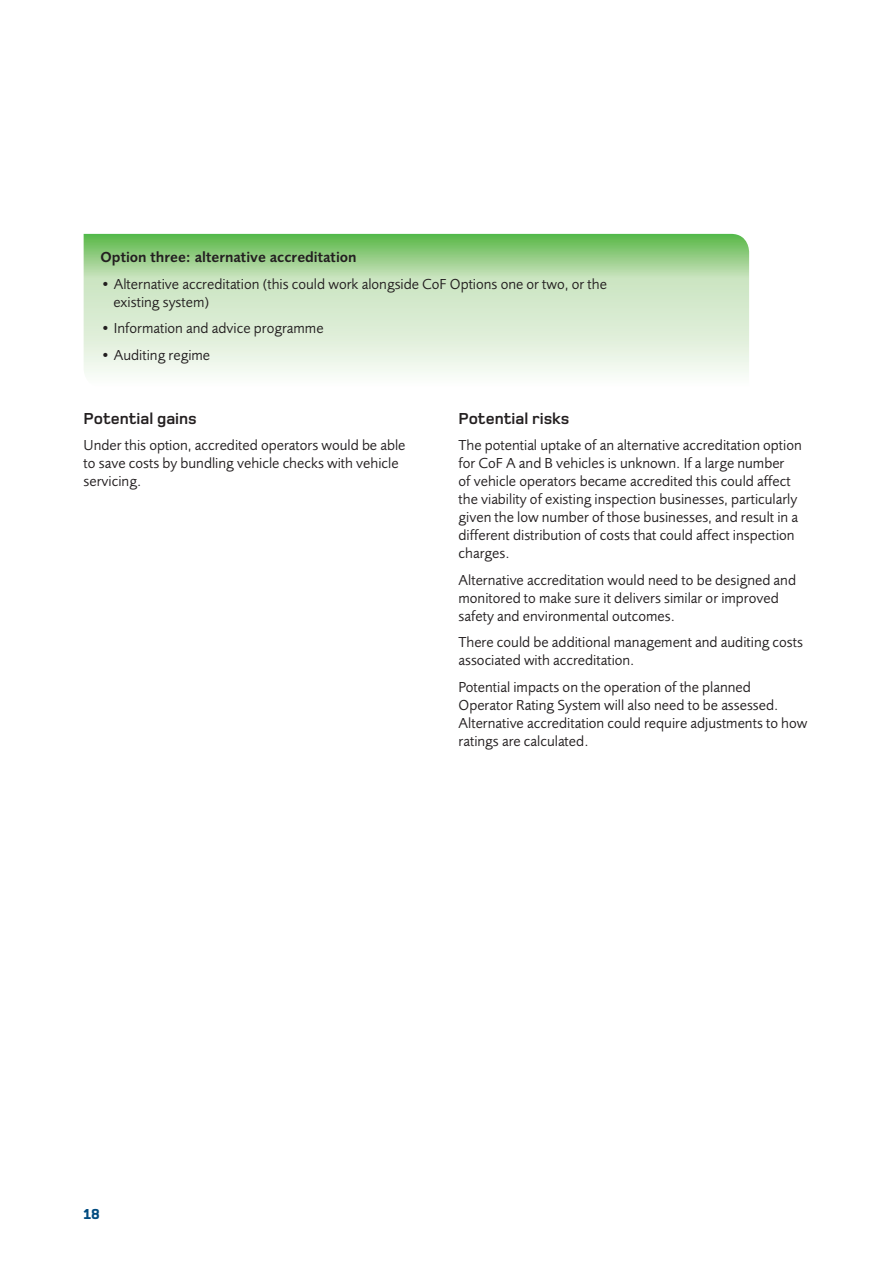
<style>
.page{position:relative;width:893px;height:1263px;background:#fff}
.page>*{position:absolute;margin:0;border:0;box-sizing:border-box;transform-origin:0 0}
.t1{font:700 16.5px "Foundry Monoline";color:#231f20}
.t2{font:15px/18px "Foundry Sans";color:#231f20}
.t3{font:600 15px "Foundry Sans";color:#231f20}
.t4{font:800 15px "Foundry Monoline";color:#004b80}
</style>
<div class="page">
<svg style="left:84px;top:234px;width:665px;height:140px;background:#c5e3bc"></svg>
<p class="t3" style="left:101px;top:248px;width:258px">Option three: alternative accreditation</p>
<p class="t2" style="left:113px;top:275px;width:495px;text-indent:-13px">• Alternative accreditation (this could work alongside CoF Options one or two, or the existing system)</p>
<p class="t2" style="left:101px;top:319px;width:224px">• Information and advice programme</p>
<p class="t2" style="left:101px;top:346px;width:111px">• Auditing regime</p>
<p class="t1" style="left:84px;top:410px;width:115px">Potential gains</p>
<p class="t2" style="left:84px;top:436px;width:323px">Under this option, accredited operators would be able to save costs by bundling vehicle checks with vehicle servicing.</p>
<p class="t1" style="left:459px;top:410px;width:112px">Potential risks</p>
<p class="t2" style="left:459px;top:436px;width:345px">The potential uptake of an alternative accreditation option for CoF A and B vehicles is unknown. If a large number<br>of vehicle operators became accredited this could affect the viability of existing inspection businesses, particularly given the low number of those businesses, and result in a different distribution of costs that could affect inspection charges.</p>
<p class="t2" style="left:459px;top:571px;width:339px">Alternative accreditation would need to be designed and monitored to make sure it delivers similar or improved safety and environmental outcomes.</p>
<p class="t2" style="left:459px;top:633px;width:346px">There could be additional management and auditing costs associated with accreditation.</p>
<p class="t2" style="left:459px;top:678px;width:350px">Potential impacts on the operation of the planned Operator Rating System will also need to be assessed.<br>Alternative accreditation could require adjustments to how ratings are calculated.</p>
<p class="t4" style="left:84px;top:1206px;width:18px">18</p>
</div>
